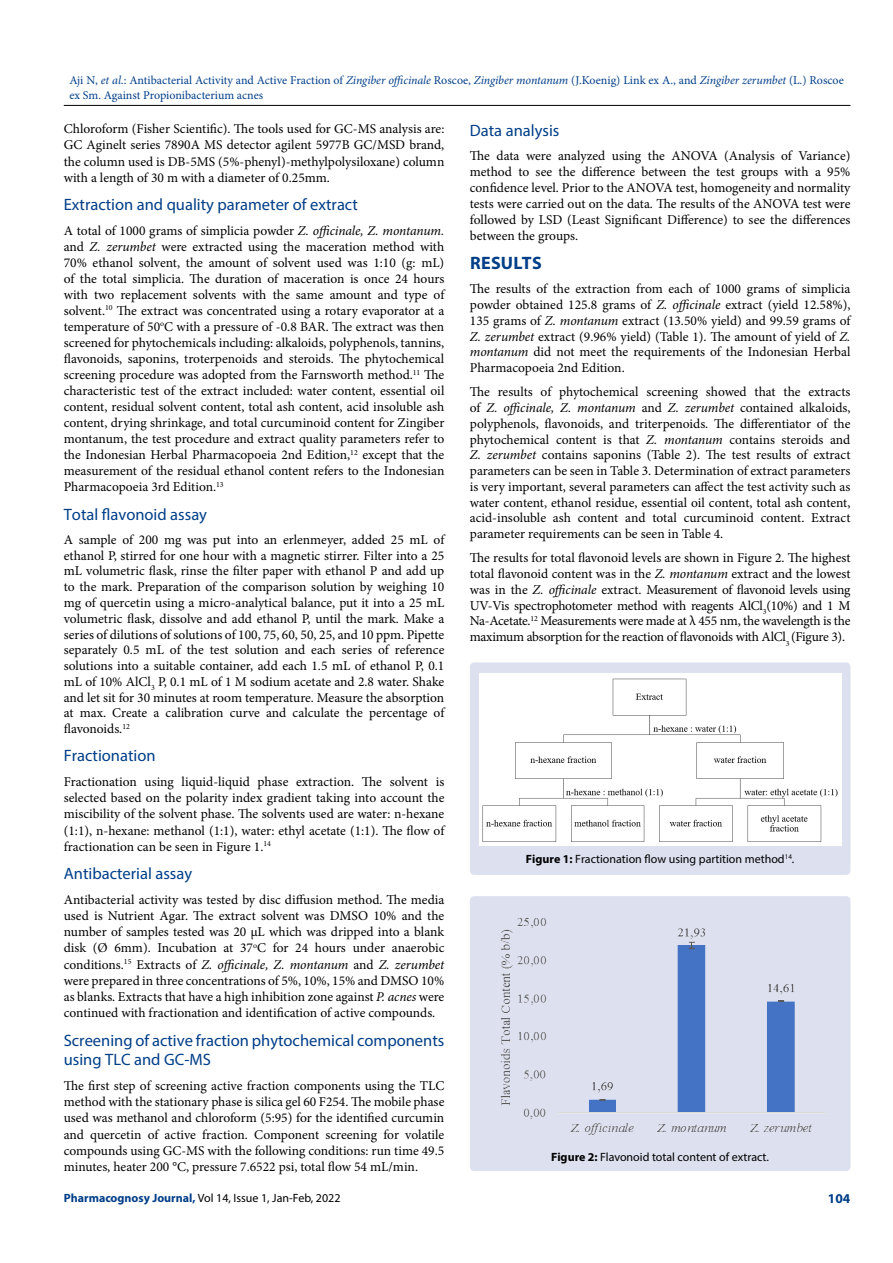
<style>
.page{position:relative;width:893px;height:1263px;background:#fff}
.page>*{position:absolute;margin:0;border:0;box-sizing:border-box;transform-origin:0 0}
.t1{font:700 18px "Myriad Pro";letter-spacing:.02em;color:#003e88}
.t2{font:16.5px/19.8px "Myriad Pro";color:#003e88}
.t3{font:13.5px/15.8px "Minion Pro";color:#000;text-align:justify}
.t4{font:700 13.5px "Myriad Pro";color:#003e88}
.t5{font:12px/14.4px "Minion Pro";color:#003e88}
.t6{font:12px "Myriad Pro";color:#000}
.s1{font-style:italic}
.s2{font-weight:700;color:#003e88}
.s3{font-weight:700}
</style>
<div class="page">
<hr style="left:64px;top:105px;width:786px;height:1px;background:#000">
<div style="left:470px;top:662px;width:380px;height:213px;background:#dde0ef;border-radius:4px"></div>
<img style="left:479px;top:674px;width:362px;height:172px">
<div style="left:470px;top:896px;width:380px;height:275px;background:#dde0ef;border-radius:4px"></div>
<img style="left:500px;top:918px;width:326px;height:217px">
<p class="t5" style="left:69px;top:73px;width:776px">Aji N, <span class="s1">et al</span>.: Antibacterial Activity and Active Fraction of <span class="s1">Zingiber officinale</span> Roscoe, <span class="s1">Zingiber montanum</span> (J.Koenig) Link ex A., and <span class="s1">Zingiber zerumbet</span> (L.) Roscoe ex Sm. Against Propionibacterium acnes</p>
<p class="t3" style="left:64px;top:121px;width:382px;line-height:16.2px">Chloroform (Fisher Scientific). The tools used for GC-MS analysis are:<br>GC Aginelt series 7890A MS detector agilent 5977B GC/MSD brand, the column used is DB-5MS (5%-phenyl)-methylpolysiloxane) column with a length of 30 m with a diameter of 0.25mm.</p>
<p class="t2" style="left:64px;top:194px;width:296px">Extraction and quality parameter of extract</p>
<p class="t3" style="left:64px;top:222px;width:382px">A total of 1000 grams of simplicia powder <span class="s1">Z. officinale, Z. montanum. </span>and <span class="s1">Z. zerumbet</span> were extracted using the maceration method with 70% ethanol solvent, the amount of solvent used was 1:10 (g: mL) of the total simplicia. The duration of maceration is once 24 hours with two replacement solvents with the same amount and type of solvent.<sup>10</sup> The extract was concentrated using a rotary evaporator at a temperature of 50<sup>o</sup>C with a pressure of -0.8 BAR. The extract was then screened for phytochemicals including: alkaloids, polyphenols, tannins, flavonoids, saponins, troterpenoids and steroids. The phytochemical screening procedure was adopted from the Farnsworth method.<sup>11</sup> The characteristic test of the extract included: water content, essential oil content, residual solvent content, total ash content, acid insoluble ash content, drying shrinkage, and total curcuminoid content for Zingiber montanum, the test procedure and extract quality parameters refer to the Indonesian Herbal Pharmacopoeia 2nd Edition,<sup>12</sup> except that the measurement of the residual ethanol content refers to the Indonesian Pharmacopoeia 3rd Edition.<sup>13</sup></p>
<p class="t2" style="left:64px;top:504px;width:145px">Total flavonoid assay</p>
<p class="t3" style="left:64px;top:532px;width:382px">A sample of 200 mg was put into an erlenmeyer, added 25 mL of ethanol P, stirred for one hour with a magnetic stirrer. Filter into a 25 mL volumetric flask, rinse the filter paper with ethanol P and add up to the mark. Preparation of the comparison solution by weighing 10 mg of quercetin using a micro-analytical balance, put it into a 25 mL volumetric flask, dissolve and add ethanol P, until the mark. Make a series of dilutions of solutions of 100, 75, 60, 50, 25, and 10 ppm. Pipette separately 0.5 mL of the test solution and each series of reference solutions into a suitable container, add each 1.5 mL of ethanol P, 0.1 mL of 10% AlCl<sub>3</sub> P, 0.1 mL of 1 M sodium acetate and 2.8 water. Shake and let sit for 30 minutes at room temperature. Measure the absorption at max. Create a calibration curve and calculate the percentage of flavonoids.<sup>12</sup></p>
<p class="t2" style="left:64px;top:746px;width:93px">Fractionation</p>
<p class="t3" style="left:64px;top:774px;width:382px;line-height:16.2px">Fractionation using liquid-liquid phase extraction. The solvent is selected based on the polarity index gradient taking into account the miscibility of the solvent phase. The solvents used are water: n-hexane (1:1), n-hexane: methanol (1:1), water: ethyl acetate (1:1). The flow of fractionation can be seen in Figure 1.<sup>14</sup></p>
<p class="t2" style="left:64px;top:863px;width:130px">Antibacterial assay</p>
<p class="t3" style="left:64px;top:891px;width:382px;line-height:16.2px">Antibacterial activity was tested by disc diffusion method. The media used is Nutrient Agar. The extract solvent was DMSO 10% and the number of samples tested was 20 µL which was dripped into a blank disk (Ø 6mm). Incubation at 37<sup>o</sup>C for 24 hours under anaerobic conditions.<sup>15</sup> Extracts of <span class="s1">Z. officinale, Z. montanum</span> and <span class="s1">Z. zerumbet </span>were prepared in three concentrations of 5%, 10%, 15% and DMSO 10% as blanks. Extracts that have a high inhibition zone against <span class="s1">P. acnes</span> were continued with fractionation and identification of active compounds.</p>
<p class="t2" style="left:64px;top:1030px;width:382px">Screening of active fraction phytochemical components using TLC and GC-MS</p>
<p class="t3" style="left:64px;top:1078px;width:382px;line-height:16.2px">The first step of screening active fraction components using the TLC method with the stationary phase is silica gel 60 F254. The mobile phase used was methanol and chloroform (5:95) for the identified curcumin and quercetin of active fraction. Component screening for volatile compounds using GC-MS with the following conditions: run time 49.5 minutes, heater 200 °C, pressure 7.6522 psi, total flow 54 mL/min.</p>
<p class="t6" style="left:64px;top:1190px;width:278px"><span class="s2">Pharmacognosy Journal,</span> Vol 14, Issue 1, Jan-Feb, 2022</p>
<p class="t2" style="left:470px;top:120px;width:91px">Data analysis</p>
<p class="t3" style="left:470px;top:148px;width:382px">The data were analyzed using the ANOVA (Analysis of Variance) method to see the difference between the test groups with a 95% confidence level. Prior to the ANOVA test, homogeneity and normality tests were carried out on the data. The results of the ANOVA test were followed by LSD (Least Significant Difference) to see the differences between the groups.</p>
<h1 class="t1" style="left:470px;top:251px;width:73px">RESULTS</h1>
<p class="t3" style="left:470px;top:281px;width:382px">The results of the extraction from each of 1000 grams of simplicia powder obtained 125.8 grams of <span class="s1">Z. officinale</span> extract (yield 12.58%), 135 grams of <span class="s1">Z. montanum</span> extract (13.50% yield) and 99.59 grams of <span class="s1">Z. zerumbet</span> extract (9.96% yield) (Table 1). The amount of yield of <span class="s1">Z. montanum</span> did not meet the requirements of the Indonesian Herbal Pharmacopoeia 2nd Edition.</p>
<p class="t3" style="left:470px;top:384px;width:382px">The results of phytochemical screening showed that the extracts of <span class="s1">Z. officinale, Z. montanum</span> and <span class="s1">Z. zerumbet</span> contained alkaloids, polyphenols, flavonoids, and triterpenoids. The differentiator of the phytochemical content is that <span class="s1">Z. montanum</span> contains steroids and <span class="s1">Z. zerumbet</span> contains saponins (Table 2). The test results of extract parameters can be seen in Table 3. Determination of extract parameters is very important, several parameters can affect the test activity such as water content, ethanol residue, essential oil content, total ash content, acid-insoluble ash content and total curcuminoid content. Extract parameter requirements can be seen in Table 4.</p>
<p class="t3" style="left:470px;top:550px;width:382px">The results for total flavonoid levels are shown in Figure 2. The highest total flavonoid content was in the <span class="s1">Z. montanum</span> extract and the lowest was in the <span class="s1">Z. officinale</span> extract. Measurement of flavonoid levels using UV-Vis spectrophotometer method with reagents AlCl<sub>3</sub>(10%) and 1 M Na-Acetate.<sup>12</sup> Measurements were made at λ 455 nm, the wavelength is the maximum absorption for the reaction of flavonoids with AlCl<sub>3</sub> (Figure 3).</p>
<p class="t6" style="left:526px;top:852px;width:270px"><span class="s3">Figure 1:</span> Fractionation flow using partition method<sup>14</sup>.</p>
<p class="t6" style="left:551px;top:1150px;width:219px"><span class="s3">Figure 2:</span> Flavonoid total content of extract.</p>
<p class="t4" style="left:828px;top:1189px;width:24px">104</p>
</div>
